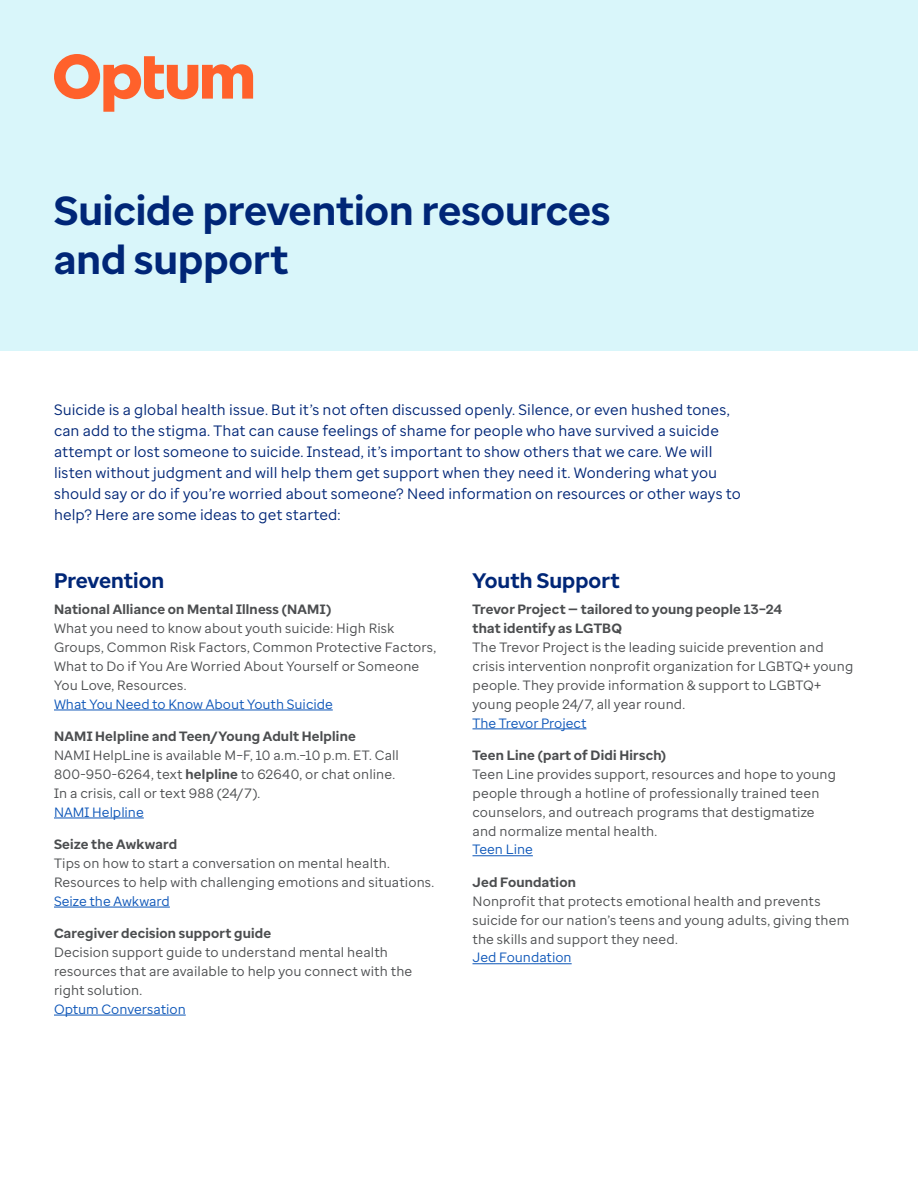
<style>
.page{position:relative;width:918px;height:1188px;background:#fff}
.page>*{position:absolute;margin:0;border:0;box-sizing:border-box;transform-origin:0 0}
.t1{font:700 40.5px/48.6px "Optum Sans";color:#002677}
.t2{font:700 21px "Optum Sans";color:#002677}
.t3{font:15px/21px "Optum Sans";letter-spacing:.005em;color:#002677}
.t4{font:13.5px/18.9px "Optum Sans";letter-spacing:.01em;color:#4b4d4f}
.t5{font:700 13.5px/18.9px "Optum Sans";letter-spacing:.015em;color:#4b4d4f}
.t6{font:13.5px "Optum Sans";color:#0c55b8}
.s1{font-weight:700}
</style>
<div class="page">
<div style="left:0;top:0;width:918px;height:351px;background:#d9f6fa"></div>
<hr style="left:54px;top:710px;width:279px;height:1px;background:#0c55b8">
<hr style="left:54px;top:818px;width:90px;height:1px;background:#0c55b8">
<hr style="left:54px;top:907px;width:116px;height:1px;background:#0c55b8">
<hr style="left:54px;top:1015px;width:132px;height:1px;background:#0c55b8">
<hr style="left:472px;top:729px;width:114px;height:1px;background:#0c55b8">
<hr style="left:472px;top:855px;width:61px;height:1px;background:#0c55b8">
<hr style="left:472px;top:963px;width:100px;height:1px;background:#0c55b8">
<svg style="left:54px;top:54px;width:199px;height:58px"></svg>
<h1 class="t1" style="left:54px;top:187px;width:558px">Suicide prevention resources and support</h1>
<p class="t3" style="left:54px;top:399px;width:688px">Suicide is a global health issue. But it’s not often discussed openly. Silence, or even hushed tones, can add to the stigma. That can cause feelings of shame for people who have survived a suicide attempt or lost someone to suicide. Instead, it’s important to show others that we care. We will listen without judgment and will help them get support when they need it. Wondering what you should say or do if you’re worried about someone? Need information on resources or other ways to help? Here are some ideas to get started:</p>
<h2 class="t2" style="left:54px;top:567px;width:112px">Prevention</h2>
<p class="t5" style="left:54px;top:600px;width:279px">National Alliance on Mental Illness (NAMI)</p>
<p class="t4" style="left:54px;top:619px;width:384px">What you need to know about youth suicide: High Risk Groups, Common Risk Factors, Common Protective Factors, What to Do if You Are Worried About Yourself or Someone You Love, Resources.</p>
<p class="t6" style="left:54px;top:695px;width:280px">What You Need to Know About Youth Suicide</p>
<p class="t5" style="left:54px;top:727px;width:303px">NAMI Helpline and Teen/Young Adult Helpline</p>
<p class="t4" style="left:54px;top:746px;width:347px">NAMI HelpLine is available M–F, 10 a.m.–10 p.m. ET. Call<br>800-950-6264, text <span class="s1">helpline</span> to 62640, or chat online.<br>In a crisis, call or text 988 (24/7).</p>
<p class="t6" style="left:54px;top:803px;width:91px">NAMI Helpline</p>
<p class="t5" style="left:54px;top:835px;width:125px">Seize the Awkward</p>
<p class="t4" style="left:54px;top:854px;width:382px">Tips on how to start a conversation on mental health.<br>Resources to help with challenging emotions and situations.</p>
<p class="t6" style="left:54px;top:892px;width:117px">Seize the Awkward</p>
<p class="t5" style="left:54px;top:924px;width:219px">Caregiver decision support guide</p>
<p class="t4" style="left:54px;top:943px;width:360px">Decision support guide to understand mental health resources that are available to help you connect with the right solution.</p>
<p class="t6" style="left:54px;top:1000px;width:133px">Optum Conversation</p>
<h2 class="t2" style="left:472px;top:567px;width:149px">Youth Support</h2>
<p class="t5" style="left:472px;top:600px;width:311px">Trevor Project — tailored to young people 13–24 that identify as LGTBQ</p>
<p class="t4" style="left:472px;top:638px;width:382px">The Trevor Project is the leading suicide prevention and crisis intervention nonprofit organization for LGBTQ+ young people. They provide information &amp; support to LGBTQ+ young people 24/7, all year round.</p>
<p class="t6" style="left:472px;top:714px;width:115px">The Trevor Project</p>
<p class="t5" style="left:472px;top:746px;width:195px">Teen Line (part of Didi Hirsch)</p>
<p class="t4" style="left:472px;top:764px;width:365px">Teen Line provides support, resources and hope to young people through a hotline of professionally trained teen counselors, and outreach programs that destigmatize and normalize mental health.</p>
<p class="t6" style="left:472px;top:841px;width:62px">Teen Line</p>
<p class="t5" style="left:472px;top:873px;width:105px">Jed Foundation</p>
<p class="t4" style="left:472px;top:891px;width:378px">Nonprofit that protects emotional health and prevents suicide for our nation’s teens and young adults, giving them the skills and support they need.</p>
<p class="t6" style="left:472px;top:949px;width:101px">Jed Foundation</p>
</div>
